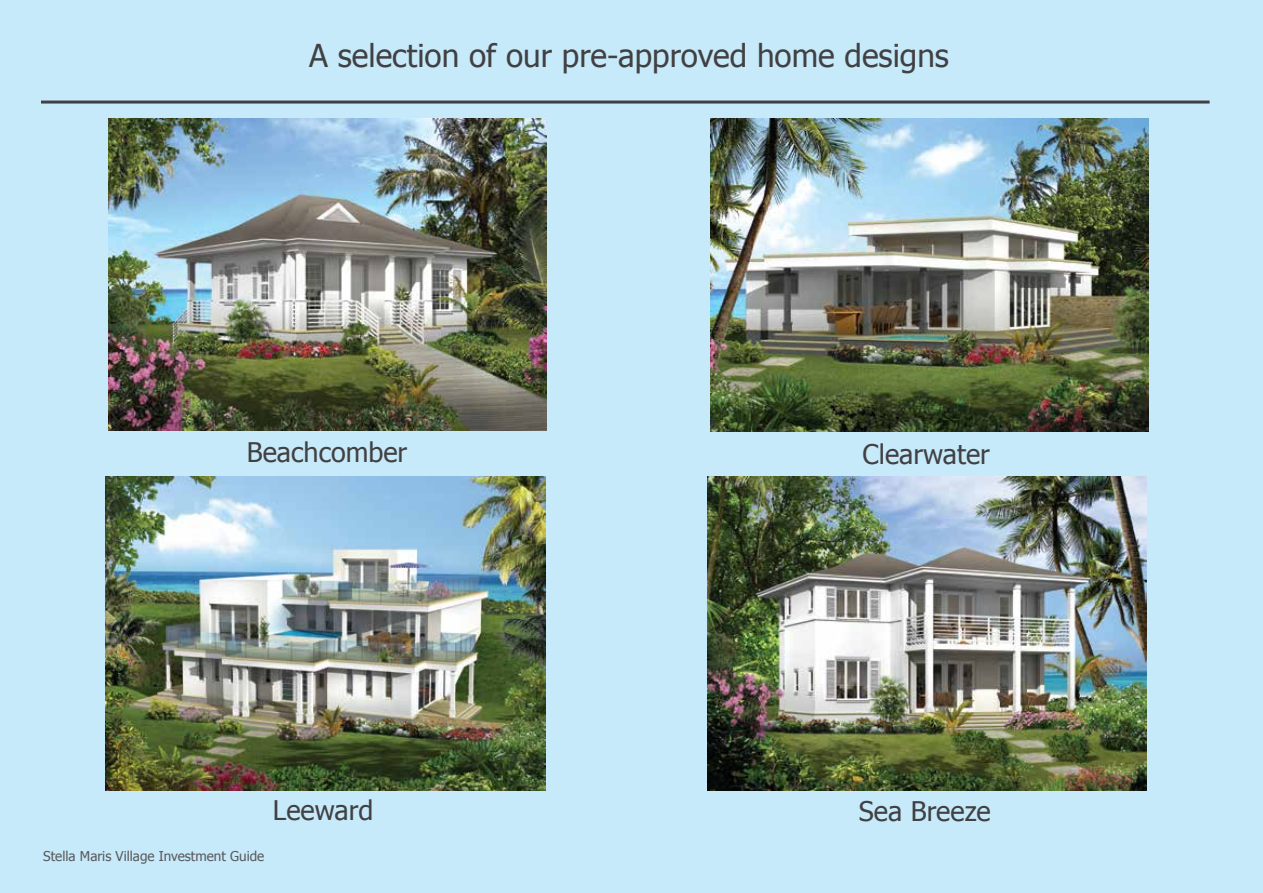
<style>
.page{position:relative;width:1263px;height:893px;background:#c7eafb}
.page>*{position:absolute;margin:0;border:0;box-sizing:border-box;transform-origin:0 0}
.t1{font:31.5px "Tahoma";color:#414042}
.t2{font:27px "Tahoma";color:#414042}
.t3{font:13.5px "Tahoma";color:#58595b}
</style>
<div class="page">
<img style="left:109px;top:118px;width:437px;height:313px">
<img style="left:710px;top:118px;width:439px;height:313px">
<img style="left:106px;top:476px;width:439px;height:314px">
<img style="left:707px;top:477px;width:439px;height:313px">
<hr style="left:41px;top:101px;width:1168px;height:3px;background:#414042">
<p class="t1" style="left:309px;top:35px;width:641px">A selection of our pre-approved home designs</p>
<p class="t2" style="left:247px;top:435px;width:162px">Beachcomber</p>
<p class="t2" style="left:863px;top:437px;width:129px">Clearwater</p>
<p class="t2" style="left:273px;top:793px;width:102px">Leeward</p>
<p class="t2" style="left:859px;top:794px;width:134px">Sea Breeze</p>
<p class="t3" style="left:43px;top:847px;width:223px">Stella Maris Village Investment Guide</p>
</div>
